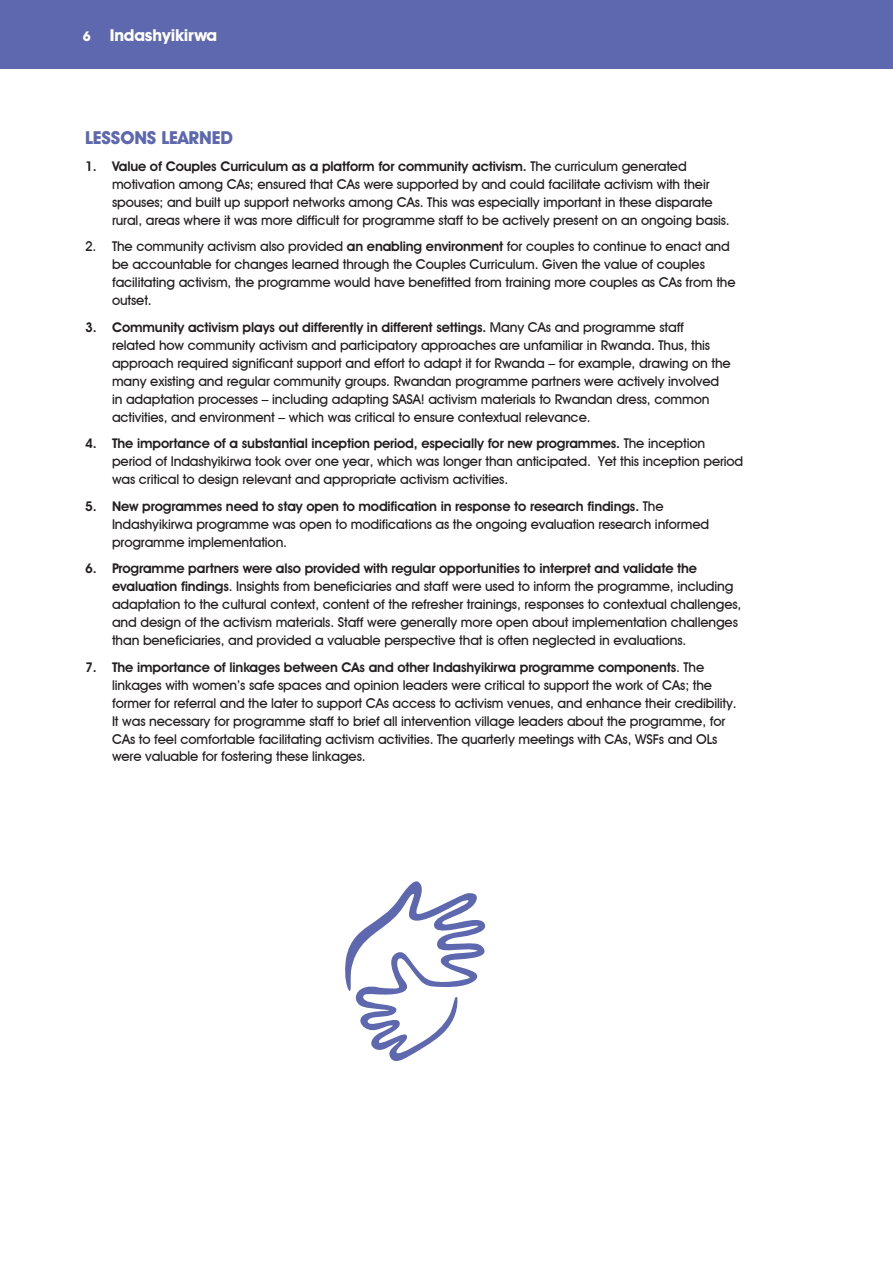
<style>
.page{position:relative;width:893px;height:1263px;background:#fff}
.page>*{position:absolute;margin:0;border:0;box-sizing:border-box;transform-origin:0 0}
.t1{font:700 18px "Avant Garde IT Cby BT";letter-spacing:-.01em;color:#5d68af}
.t2{font:700 16.5px "Avant Garde IT Cby BT";letter-spacing:-.01em;color:#fff}
.t3{font:500 13.5px/18px "Avant Garde IT Cby BT";letter-spacing:-.01em;color:#231f20}
.s1{font-size:13.5px}
.s2{font-weight:600}
</style>
<div class="page">
<div style="left:0;top:0;width:893px;height:69px;background:#5d68af"></div>
<svg style="left:345px;top:881px;width:141px;height:180px"></svg>
<p class="t2" style="left:83px;top:25px;width:136px"><span class="s1">6</span> Indashyikirwa</p>
<h1 class="t1" style="left:85px;top:127px;width:150px">LESSONS LEARNED</h1>
<p class="t3" style="left:112px;top:157px;width:619px;text-indent:-27px"><span class="s2">1. Value of Couples Curriculum as a platform for community activism.</span> The curriculum generated motivation among CAs; ensured that CAs were supported by and could facilitate activism with their spouses; and built up support networks among CAs. This was especially important in these disparate rural, areas where it was more difficult for programme staff to be actively present on an ongoing basis.</p>
<p class="t3" style="left:112px;top:237px;width:625px;text-indent:-27px">2. The community activism also provided <span class="s2">an enabling environment</span> for couples to continue to enact and be accountable for changes learned through the Couples Curriculum. Given the value of couples facilitating activism, the programme would have benefitted from training more couples as CAs from the outset.</p>
<p class="t3" style="left:112px;top:318px;width:620px;text-indent:-27px"><span class="s2">3. Community activism plays out differently in different settings.</span> Many CAs and programme staff related how community activism and participatory approaches are unfamiliar in Rwanda. Thus, this approach required significant support and effort to adapt it for Rwanda – for example, drawing on the many existing and regular community groups. Rwandan programme partners were actively involved in adaptation processes – including adapting SASA! activism materials to Rwandan dress, common activities, and environment – which was critical to ensure contextual relevance.</p>
<p class="t3" style="left:112px;top:434px;width:633px;text-indent:-27px"><span class="s2">4. The importance of a substantial inception period, especially for new programmes.</span> The inception period of Indashyikirwa took over one year, which was longer than anticipated. Yet this inception period was critical to design relevant and appropriate activism activities.</p>
<p class="t3" style="left:112px;top:497px;width:598px;text-indent:-27px"><span class="s2">5. New programmes need to stay open to modification in response to research findings.</span> The<br>Indashyikirwa programme was open to modifications as the ongoing evaluation research informed programme implementation.</p>
<p class="t3" style="left:112px;top:559px;width:631px;text-indent:-27px"><span class="s2">6. Programme partners were also provided with regular opportunities to interpret and validate the evaluation findings</span>. Insights from beneficiaries and staff were used to inform the programme, including adaptation to the cultural context, content of the refresher trainings, responses to contextual challenges, and design of the activism materials. Staff were generally more open about implementation challenges than beneficiaries, and provided a valuable perspective that is often neglected in evaluations.</p>
<p class="t3" style="left:112px;top:658px;width:626px;text-indent:-27px"><span class="s2">7. The importance of linkages between CAs and other Indashyikirwa programme components</span>. The linkages with women’s safe spaces and opinion leaders were critical to support the work of CAs; the former for referral and the later to support CAs access to activism venues, and enhance their credibility.<br>It was necessary for programme staff to brief all intervention village leaders about the programme, for CAs to feel comfortable facilitating activism activities. The quarterly meetings with CAs, WSFs and OLs were valuable for fostering these linkages.</p>
</div>
